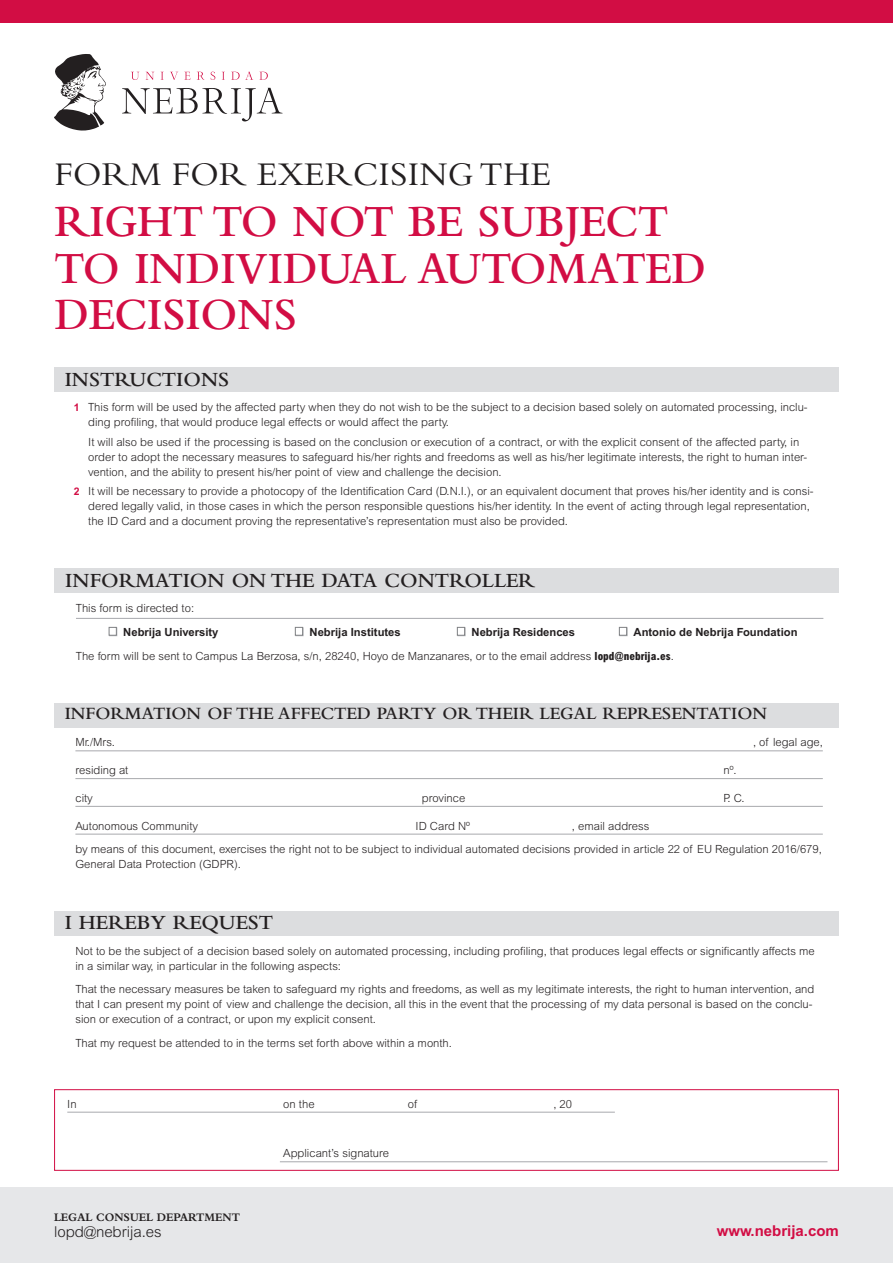
<style>
.page{position:relative;width:893px;height:1263px;background:#fff}
.page>*{position:absolute;margin:0;border:0;box-sizing:border-box;transform-origin:0 0}
.tt_impreso_derecho{font:600 46.5px/46.5px "Bembo Std";color:#d20d44;scale:.95 1}
.tt_impreso{font:34.5px "Bembo Std";letter-spacing:.01em;color:#231f20}
.encabezados{font:600 21px "Bembo Std";color:#231f20}
.encabezados-2{font:600 18px "Bembo Std";color:#231f20}
.t1{font:300 15px "Arial MT Pro";color:#231f20}
.t2{font:700 15px "Arial MT Pro";color:#d20d44}
.t3{font:700 12px "Bembo Std";color:#231f20;scale:.95 1}
.TXT_líneas{font:300 11.25px/15px "Arial MT Pro";color:#231f20}
.t4{font:700 11.25px "Arial MT Pro";color:#231f20}
.s1{font-weight:700;font-size:10.5px;color:#d20d44}
.s2{font-weight:800;font-stretch:condensed}
</style>
<div class="page">
<div style="left:0;top:1187px;width:893px;height:76px;background:#e6e7e9"></div>
<div style="left:0;top:0;width:893px;height:22px;background:#d20d44"></div>
<div style="left:54px;top:368px;width:785px;height:24px;background:#dcdddf"></div>
<hr style="left:76px;top:618px;width:747px;height:1px;background:#a8a9ad">
<div style="left:109px;top:628px;width:8px;height:8px;background:#939598"></div>
<div style="left:109px;top:627px;width:8px;height:8px;background:#fff;border:1px solid #808285"></div>
<div style="left:296px;top:628px;width:7px;height:8px;background:#939598"></div>
<div style="left:295px;top:627px;width:8px;height:8px;background:#fff;border:1px solid #808285"></div>
<div style="left:458px;top:628px;width:7px;height:8px;background:#939598"></div>
<div style="left:457px;top:627px;width:8px;height:8px;background:#fff;border:1px solid #808285"></div>
<div style="left:620px;top:628px;width:7px;height:8px;background:#939598"></div>
<div style="left:619px;top:627px;width:8px;height:8px;background:#fff;border:1px solid #808285"></div>
<div style="left:54px;top:568px;width:785px;height:24px;background:#dcdddf"></div>
<hr style="left:75px;top:750px;width:748px;height:1px;background:#a8a9ad">
<hr style="left:75px;top:778px;width:748px;height:1px;background:#a8a9ad">
<hr style="left:75px;top:806px;width:748px;height:1px;background:#a8a9ad">
<hr style="left:75px;top:834px;width:748px;height:1px;background:#a8a9ad">
<div style="left:54px;top:703px;width:785px;height:24px;background:#dcdddf"></div>
<div style="left:54px;top:911px;width:785px;height:24px;background:#dcdddf"></div>
<div style="left:54px;top:1089px;width:785px;height:81px;border:1px solid #d20d44"></div>
<hr style="left:67px;top:1112px;width:548px;height:1px;background:#a8a9ad">
<hr style="left:280px;top:1161px;width:547px;height:1px;background:#a8a9ad">
<svg style="left:54px;top:54px;width:52px;height:77px"></svg>
<svg style="left:131px;top:72px;width:137px;height:8px"></svg>
<svg style="left:122px;top:88px;width:160px;height:33px"></svg>
<p class="tt_impreso" style="left:54px;top:154px;width:498px">FORM FOR EXERCISING THE</p>
<p class="tt_impreso_derecho" style="left:54px;top:199px;width:687px">RIGHT TO NOT BE SUBJECT<br>TO INDIVIDUAL AUTOMATED<br>DECISIONS</p>
<p class="encabezados" style="left:65px;top:368px;width:166px">INSTRUCTIONS</p>
<p class="TXT_líneas" style="left:88px;top:400px;width:721px;text-indent:-14px"><span class="s1">1</span> This form will be used by the affected party when they do not wish to be the subject to a decision based solely on automated processing, inclu&shy;ding profiling, that would produce legal effects or would affect the party.</p>
<p class="TXT_líneas" style="left:88px;top:434px;width:721px">It will also be used if the processing is based on the conclusion or execution of a contract, or with the explicit consent of the affected party, in order to adopt the necessary measures to safeguard his/her rights and freedoms as well as his/her legitimate interests, the right to human inter&shy;vention, and the ability to present his/her point of view and challenge the decision.</p>
<p class="TXT_líneas" style="left:88px;top:484px;width:727px;text-indent:-14px"><span class="s1">2</span> It will be necessary to provide a photocopy of the Identification Card (D.N.I.), or an equivalent document that proves his/her identity and is consi&shy;dered legally valid, in those cases in which the person responsible questions his/her identity. In the event of acting through legal representation, the ID Card and a document proving the representative’s representation must also be provided.</p>
<p class="encabezados" style="left:65px;top:568px;width:471px">INFORMATION ON THE DATA CONTROLLER</p>
<p class="TXT_líneas" style="left:76px;top:601px;width:120px">This form is directed to:</p>
<p class="t4" style="left:123px;top:625px;width:97px">Nebrija University</p>
<p class="t4" style="left:310px;top:625px;width:93px">Nebrija Institutes</p>
<p class="t4" style="left:472px;top:625px;width:105px">Nebrija Residences</p>
<p class="t4" style="left:634px;top:625px;width:166px">Antonio de Nebrija Foundation</p>
<p class="TXT_líneas" style="left:76px;top:649px;width:599px">The form will be sent to Campus La Berzosa, s/n, 28240, Hoyo de Manzanares, or to the email address <span class="s2">lopd@nebrija.es</span>.</p>
<p class="encabezados-2" style="left:65px;top:703px;width:704px">INFORMATION OF THE AFFECTED PARTY OR THEIR LEGAL REPRESENTATION</p>
<p class="TXT_líneas" style="left:75px;top:735px;width:41px">Mr./Mrs.</p>
<p class="TXT_líneas" style="left:753px;top:735px;width:71px">, of legal age,</p>
<p class="TXT_líneas" style="left:75px;top:763px;width:55px">residing at</p>
<p class="TXT_líneas" style="left:723px;top:763px;width:15px">nº.</p>
<p class="TXT_líneas" style="left:75px;top:791px;width:19px">city</p>
<p class="TXT_líneas" style="left:422px;top:791px;width:45px">province</p>
<p class="TXT_líneas" style="left:723px;top:791px;width:23px">P. C.</p>
<p class="TXT_líneas" style="left:75px;top:818px;width:124px">Autonomous Community</p>
<p class="TXT_líneas" style="left:416px;top:818px;width:56px">ID Card Nº</p>
<p class="TXT_líneas" style="left:572px;top:818px;width:79px">, email address</p>
<p class="TXT_líneas" style="left:75px;top:842px;width:748px">by means of this document, exercises the right not to be subject to individual automated decisions provided in article 22 of EU Regulation 2016/679,<br>General Data Protection (GDPR).</p>
<p class="encabezados" style="left:65px;top:911px;width:210px">I HEREBY REQUEST</p>
<p class="TXT_líneas" style="left:75px;top:943px;width:741px">Not to be the subject of a decision based solely on automated processing, including profiling, that produces legal effects or significantly affects me in a similar way, in particular in the following aspects:</p>
<p class="TXT_líneas" style="left:75px;top:982px;width:740px">That the necessary measures be taken to safeguard my rights and freedoms, as well as my legitimate interests, the right to human intervention, and that I can present my point of view and challenge the decision, all this in the event that the processing of my data personal is based on the conclu&shy;sion or execution of a contract, or upon my explicit consent.</p>
<p class="TXT_líneas" style="left:75px;top:1035px;width:378px">That my request be attended to in the terms set forth above within a month.</p>
<p class="TXT_líneas" style="left:67px;top:1096px;width:11px">In</p>
<p class="TXT_líneas" style="left:283px;top:1096px;width:33px">on the</p>
<p class="TXT_líneas" style="left:408px;top:1096px;width:11px">of</p>
<p class="TXT_líneas" style="left:553px;top:1096px;width:20px">, 20</p>
<p class="TXT_líneas" style="left:283px;top:1146px;width:107px">Applicant’s signature</p>
<p class="t3" style="left:54px;top:1210px;width:197px">LEGAL CONSUEL DEPARTMENT</p>
<h3 class="t1" style="left:54px;top:1223px;width:109px">lopd@nebrija.es</h3>
<h3 class="t2" style="left:717px;top:1221px;width:124px">www.nebrija.com</h3>
</div>
